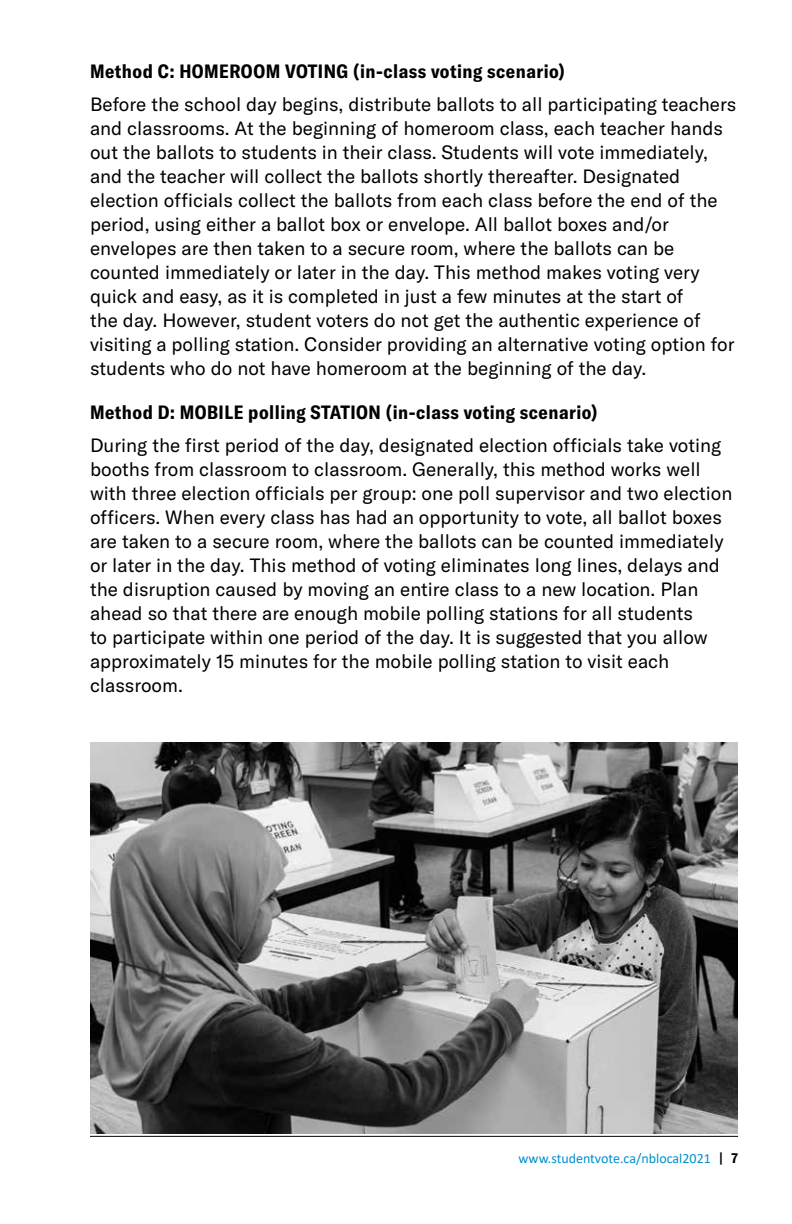
<style>
.page{position:relative;width:792px;height:1224px;background:#fff}
.page>*{position:absolute;margin:0;border:0;box-sizing:border-box;transform-origin:0 0}
.t1{font:19px/24px "GT America";color:#000}
.t2{font:700 condensed 19px "GT America";letter-spacing:.025em;color:#000}
.t3{font:14px "Calibri";color:#0090cd}
.s1{font-family:"GT America";font-weight:700;font-stretch:condensed;color:#000}
</style>
<div class="page">
<hr style="left:90px;top:1136px;width:648px;height:1px;background:#000">
<img style="left:90px;top:742px;width:648px;height:392px">
<p class="t2" style="left:90px;top:60px;width:476px">Method C: HOMEROOM VOTING (in-class voting scenario)</p>
<p class="t1" style="left:90px;top:92px;width:648px">Before the school day begins, distribute ballots to all participating teachers and classrooms. At the beginning of homeroom class, each teacher hands out the ballots to students in their class. Students will vote immediately, and the teacher will collect the ballots shortly thereafter. Designated election officials collect the ballots from each class before the end of the period, using either a ballot box or envelope. All ballot boxes and/or envelopes are then taken to a secure room, where the ballots can be counted immediately or later in the day. This method makes voting very quick and easy, as it is completed in just a few minutes at the start of<br>the day. However, student voters do not get the authentic experience of visiting a polling station. Consider providing an alternative voting option for students who do not have homeroom at the beginning of the day.</p>
<p class="t2" style="left:90px;top:400px;width:509px">Method D: MOBILE polling STATION (in-class voting scenario)</p>
<p class="t1" style="left:90px;top:433px;width:644px">During the first period of the day, designated election officials take voting booths from classroom to classroom. Generally, this method works well with three election officials per group: one poll supervisor and two election officers. When every class has had an opportunity to vote, all ballot boxes are taken to a secure room, where the ballots can be counted immediately or later in the day. This method of voting eliminates long lines, delays and the disruption caused by moving an entire class to a new location. Plan ahead so that there are enough mobile polling stations for all students<br>to participate within one period of the day. It is suggested that you allow approximately 15 minutes for the mobile polling station to visit each classroom.</p>
<p class="t3" style="left:519px;top:1149px;width:221px">www.studentvote.ca/nblocal2021 <span class="s1">| 7</span></p>
</div>
